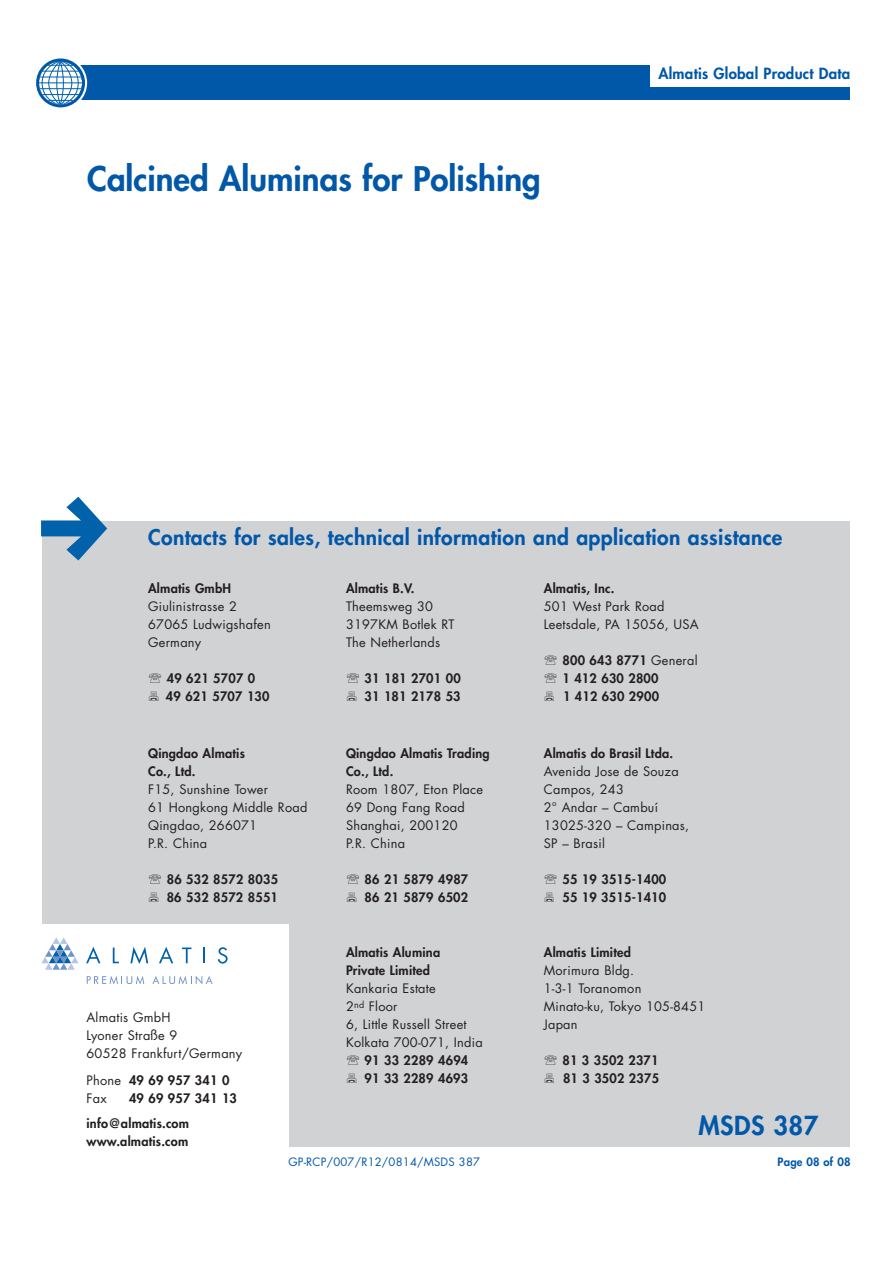
<style>
.page{position:relative;width:893px;height:1263px;background:#fff}
.page>*{position:absolute;margin:0;border:0;box-sizing:border-box;transform-origin:0 0}
.t1{font:800 33px "Futura";color:#0157a8}
.t2{font:800 25.5px "Futura";letter-spacing:.015em;color:#0157a8}
.t3{font:800 21px "Futura";letter-spacing:.015em;color:#0157a8}
.t4{font:800 15px "Futura";letter-spacing:.015em;color:#0157a8}
.t5{font:12.75px/18px "Futura";letter-spacing:.02em;color:#231f20}
.t6{font:800 12.75px/18px "Futura";letter-spacing:.015em;color:#231f20}
.t7{font:11.25px "Futura";letter-spacing:.02em;color:#0157a8}
.t8{font:800 11.25px "Futura";letter-spacing:.015em;color:#0157a8}
.s1{font-weight:400}
</style>
<div class="page">
<div style="left:42px;top:521px;width:808px;height:625px;background:#d1d2d4"></div>
<div style="left:0;top:924px;width:288px;height:280px;background:#fff"></div>
<svg style="left:41px;top:937px;width:38px;height:33px"></svg>
<svg style="left:113px;top:947px;width:6px;height:16px"></svg>
<svg style="left:130px;top:947px;width:18px;height:17px"></svg>
<svg style="left:159px;top:947px;width:14px;height:16px"></svg>
<svg style="left:182px;top:947px;width:9px;height:16px"></svg>
<svg style="left:204px;top:947px;width:1px;height:16px"></svg>
<svg style="left:218px;top:947px;width:10px;height:16px"></svg>
<svg style="left:86px;top:947px;width:14px;height:16px"></svg>
<svg style="left:87px;top:976px;width:57px;height:8px"></svg>
<svg style="left:152px;top:976px;width:61px;height:8px"></svg>
<svg style="left:42px;top:497px;width:65px;height:63px"></svg>
<div style="left:43px;top:66px;width:807px;height:34px;background:#0157a8"></div>
<svg style="left:36px;top:58px;width:51px;height:50px"></svg>
<div style="left:651px;top:64px;width:204px;height:22px;background:#fff"></div>
<h1 class="t1" style="left:87px;top:163px;width:455px">Calcined Aluminas for Polishing</h1>
<p class="t4" style="left:658px;top:66px;width:194px">Almatis Global Product Data</p>
<h3 class="t3" style="left:148px;top:527px;width:636px">Contacts for sales, technical information and application assistance</h3>
<p class="t6" style="left:148px;top:580px;width:84px">Almatis GmbH</p>
<p class="t5" style="left:148px;top:598px;width:124px">Giulinistrasse 2<br>67065 Ludwigshafen<br>Germany</p>
<p class="t6" style="left:166px;top:670px;width:105px">49 621 5707 0<br>49 621 5707 130</p>
<p class="t6" style="left:148px;top:745px;width:98px">Qingdao Almatis<br>Co., Ltd.</p>
<p class="t5" style="left:148px;top:781px;width:161px">F15, Sunshine Tower<br>61 Hongkong Middle Road<br>Qingdao, 266071<br>P.R. China</p>
<p class="t6" style="left:167px;top:871px;width:113px">86 532 8572 8035<br>86 532 8572 8551</p>
<p class="t5" style="left:86px;top:1009px;width:157px">Almatis GmbH<br>Lyoner Straße 9<br>60528 Frankfurt/Germany</p>
<p class="t6" style="left:86px;top:1072px;width:144px"><span class="s1">Phone</span> 49 69 957 341 0<br><span class="s1">Fax</span></p>
<p class="t6" style="left:86px;top:1086px;width:152px;line-height:25.5px;text-indent:43px">49 69 957 341 13 info@almatis.com</p>
<p class="t6" style="left:86px;top:1133px;width:103px">www.almatis.com</p>
<p class="t6" style="left:346px;top:580px;width:70px">Almatis B.V.</p>
<p class="t5" style="left:346px;top:598px;width:110px">Theemsweg 30<br>3197KM Botlek RT<br>The Netherlands</p>
<p class="t6" style="left:365px;top:670px;width:98px">31 181 2701 00<br>31 181 2178 53</p>
<p class="t6" style="left:346px;top:745px;width:145px">Qingdao Almatis Trading<br>Co., Ltd.</p>
<p class="t5" style="left:346px;top:781px;width:139px">Room 1807, Eton Place<br>69 Dong Fang Road<br>Shanghai, 200120<br>P.R. China</p>
<p class="t6" style="left:365px;top:871px;width:105px">86 21 5879 4987<br>86 21 5879 6502</p>
<p class="t6" style="left:346px;top:944px;width:96px">Almatis Alumina<br>Private Limited</p>
<p class="t5" style="left:346px;top:980px;width:138px">Kankaria Estate<br>2<sup>nd</sup> Floor<br>6, Little Russell Street<br>Kolkata 700-071, India</p>
<p class="t6" style="left:365px;top:1052px;width:105px">91 33 2289 4694<br>91 33 2289 4693</p>
<p class="t6" style="left:544px;top:580px;width:72px">Almatis, Inc.</p>
<p class="t5" style="left:544px;top:598px;width:156px">501 West Park Road<br>Leetsdale, PA 15056, USA</p>
<p class="t6" style="left:562px;top:652px;width:137px">800 643 8771 <span class="s1">General<br></span>1 412 630 2800<br>1 412 630 2900</p>
<p class="t6" style="left:544px;top:745px;width:131px">Almatis do Brasil Ltda.</p>
<p class="t5" style="left:544px;top:763px;width:147px">Avenida Jose de Souza<br>Campos, 243<br>2° Andar – Cambuí<br>13025-320 – Campinas,<br>SP – Brasil</p>
<p class="t6" style="left:562px;top:871px;width:105px">55 19 3515-1400<br>55 19 3515-1410</p>
<p class="t6" style="left:544px;top:944px;width:89px">Almatis Limited</p>
<p class="t5" style="left:544px;top:962px;width:163px">Morimura Bldg.<br>1-3-1 Toranomon<br>Minato-ku, Tokyo 105-8451<br>Japan</p>
<p class="t6" style="left:562px;top:1052px;width:98px">81 3 3502 2371<br>81 3 3502 2375</p>
<h2 class="t2" style="left:698px;top:1113px;width:122px">MSDS 387</h2>
<p class="t7" style="left:288px;top:1156px;width:193px">GP-RCP/007/R12/0814/MSDS 387</p>
<p class="t8" style="left:778px;top:1156px;width:74px">Page 08 of 08</p>
</div>
